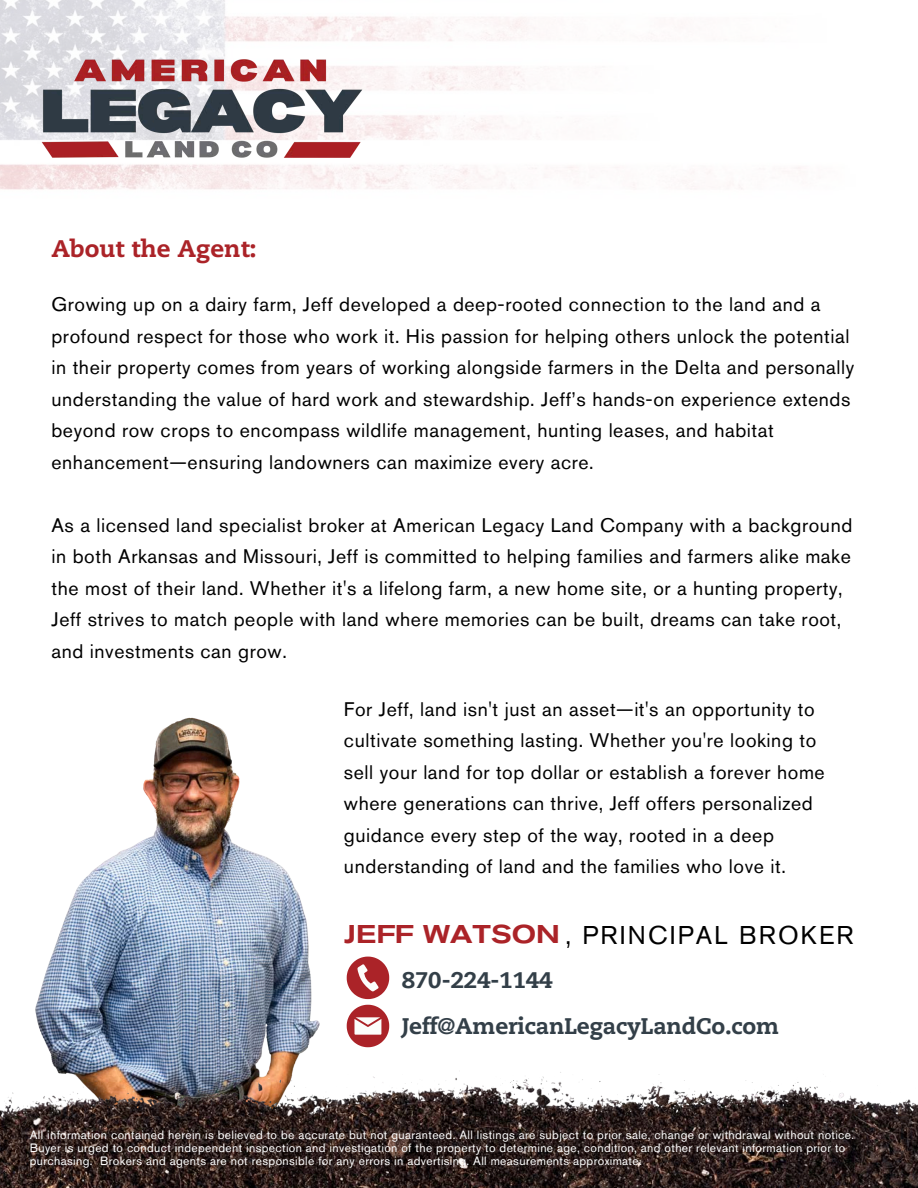
<style>
.page{position:relative;width:918px;height:1188px;background:#fff}
.page>*{position:absolute;margin:0;border:0;box-sizing:border-box;transform-origin:0 0}
.t1{font:25.5px "Akzidenz Grotesk Pro";letter-spacing:.085em;color:#000}
.t2{font:800 24px "Caecilia LT Pro 85";color:#ab2328}
.t3{font:800 22.5px "Caecilia LT Pro 85";letter-spacing:-.01em;color:#333f48}
.t4{font:19.5px/31.5px "Akzidenz Grotesk Pro";letter-spacing:.03em;color:#000}
.t5{font:12px/13px "Akzidenz Grotesk Pro";letter-spacing:.03em;color:#fff}
.s1{font-family:"Akzidenz Grotesk BE";font-weight:500;font-stretch:expanded;color:#ab2328}
</style>
<div class="page">
<img style="left:35px;top:717px;width:285px;height:353px">
<img style="left:0;top:1070px;width:918px;height:118px">
<svg style="left:347px;top:957px;width:42px;height:42px"></svg>
<svg style="left:347px;top:1005px;width:42px;height:42px"></svg>
<img style="left:0;top:0;width:801px;height:190px">
<img style="left:29px;top:0;width:345px;height:190px">
<h5 class="t2" style="left:51px;top:239px;width:207px">About the Agent:</h5>
<p class="t4" style="left:51px;top:291px;width:804px">Growing up on a dairy farm, Jeff developed a deep-rooted connection to the land and a profound respect for those who work it. His passion for helping others unlock the potential in their property comes from years of working alongside farmers in the Delta and personally understanding the value of hard work and stewardship. Jeff’s hands-on experience extends beyond row crops to encompass wildlife management, hunting leases, and habitat enhancement—ensuring landowners can maximize every acre.</p>
<h3 class="t4" style="left:51px;top:511px;width:802px">As a licensed land specialist broker at American Legacy Land Company with a background in both Arkansas and Missouri, Jeff is committed to helping families and farmers alike make the most of their land. Whether it's a lifelong farm, a new home site, or a hunting property, Jeff strives to match people with land where memories can be built, dreams can take root, and investments can grow.</h3>
<h5 class="t4" style="left:344px;top:695px;width:482px">For Jeff, land isn't just an asset—it's an opportunity to cultivate something lasting. Whether you're looking to sell your land for top dollar or establish a forever home where generations can thrive, Jeff offers personalized guidance every step of the way, rooted in a deep understanding of land and the families who love it.</h5>
<p class="t1" style="left:344px;top:925px;width:511px"><span class="s1">JEFF WATSON</span> , PRINCIPAL BROKER</p>
<h2 class="t3" style="left:402px;top:971px;width:152px">870-224-1144</h2>
<h1 class="t3" style="left:402px;top:1017px;width:379px">Jeff@AmericanLegacyLandCo.com</h1>
<h4 class="t5" style="left:30px;top:1129px;width:826px">All information contained herein is believed to be accurate but not guaranteed. All listings are subject to prior sale, change or withdrawal without notice.<br>Buyer is urged to conduct independent inspection and investigation of the property to determine age, condition, and other relevant information prior to purchasing. Brokers and agents are not responsible for any errors in advertising. All measurements approximate.</h4>
</div>
